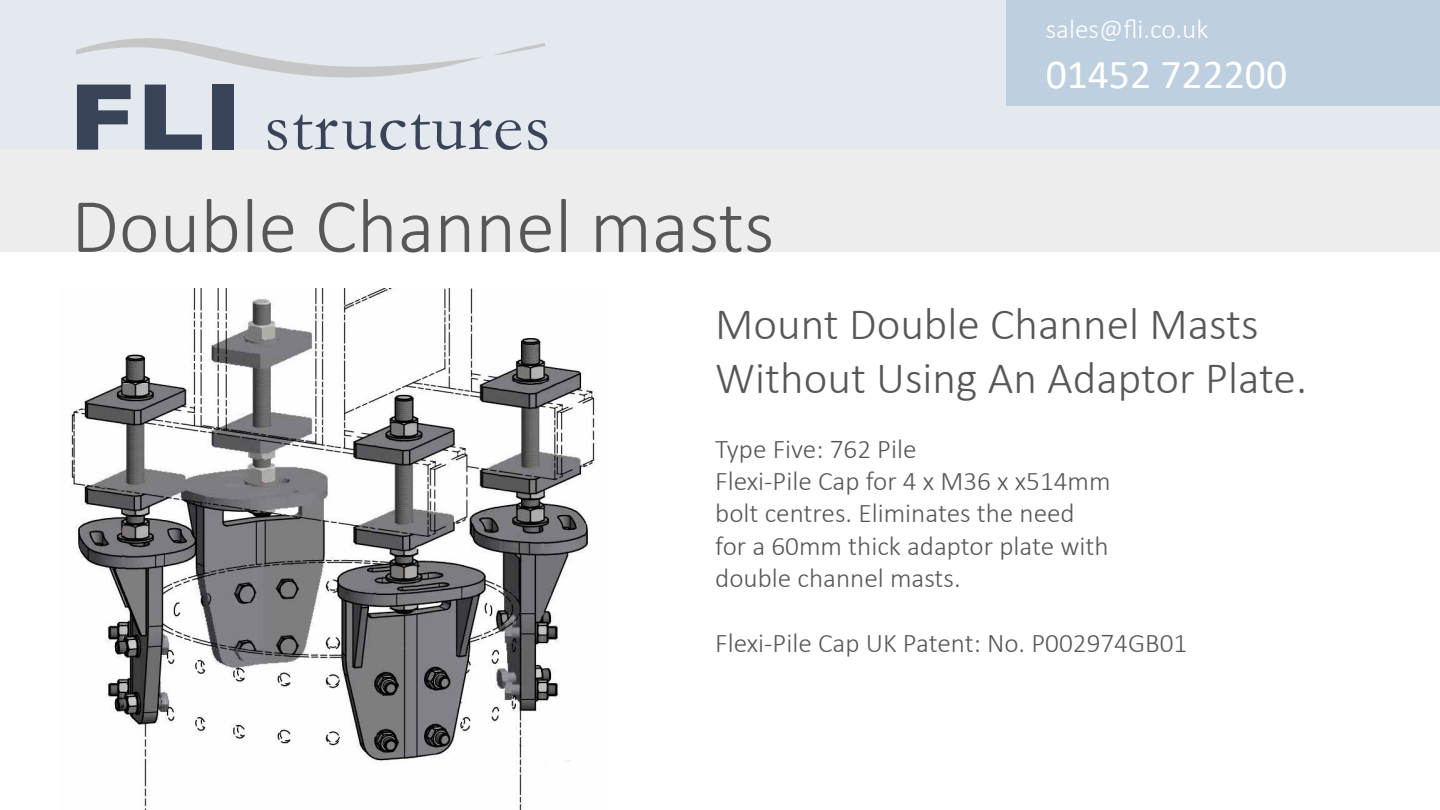
<style>
.page{position:relative;width:1440px;height:810px;background:#fff}
.page>*{position:absolute;margin:0;border:0;box-sizing:border-box;transform-origin:0 0}
.t1{font:300 77.78px "Calibri";color:#575756}
.t2{font:300 45px/54px "Calibri";color:#575756}
.t3{font:41.25px "Calibri";color:#fff}
.t4{font:300 27px/32.4px "Calibri";color:#575756}
.t5{font:300 27px "Calibri";color:#fff}
</style>
<div class="page">
<img style="left:71px;top:288px;width:524px;height:522px">
<div style="left:0;top:0;width:1439px;height:150px;background:#e3e9ef"></div>
<div style="left:1006px;top:0;width:433px;height:105px;background:#becfdf"></div>
<div style="left:0;top:150px;width:1439px;height:102px;background:#ededed"></div>
<svg style="left:76px;top:38px;width:472px;height:112px"></svg>
<div style="left:545px;top:25px;width:50px;height:30px;background:#e3e9ef"></div>
<h1 class="t1" style="left:71px;top:178px;width:705px">Double Channel masts</h1>
<p class="t5" style="left:1046px;top:12px;width:164px">sales@fli.co.uk</p>
<h3 class="t3" style="left:1046px;top:45px;width:243px">01452 722200</h3>
<h2 class="t2" style="left:715px;top:296px;width:593px">Mount Double Channel Masts<br>Without Using An Adaptor Plate.</h2>
<p class="t4" style="left:715px;top:432px;width:397px">Type Five: 762 Pile<br>Flexi-Pile Cap for 4 x M36 x x514mm bolt centres. Eliminates the need for a 60mm thick adaptor plate with double channel masts.</p>
<p class="t4" style="left:715px;top:627px;width:474px">Flexi-Pile Cap UK Patent: No. P002974GB01</p>
</div>
